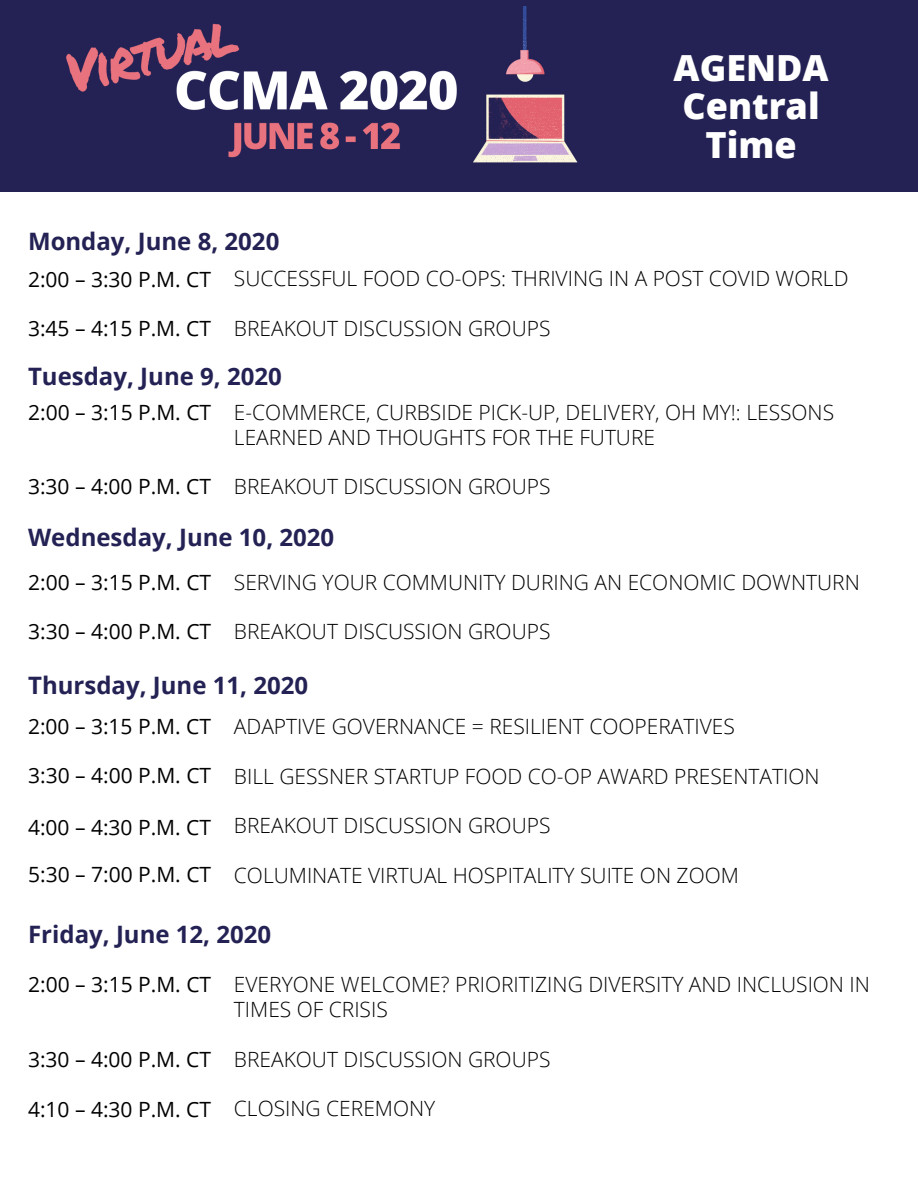
<style>
.page{position:relative;width:918px;height:1188px;background:#fff}
.page>*{position:absolute;margin:0;border:0;box-sizing:border-box;transform-origin:0 0}
.t1{font:800 36px/38.2px "Open Sans";color:#fff;text-align:center}
.t2{font:700 24px "Open Sans";color:#242254}
.t3{font:300 21px/24.8px "Open Sans";color:#000}
.t4{font:21px "Open Sans";color:#000}
.s1{font-weight:400}
</style>
<div class="page">
<div style="left:0;top:0;width:918px;height:192px;background:#242254"></div>
<img style="left:66px;top:7px;width:512px;height:156px">
<p class="t2" style="left:28px;top:224px;width:253px">Monday, June 8, 2020</p>
<h1 class="t1" style="left:674px;top:48px;width:157px">AGENDA<br>Central<br>Time</h1>
<p class="t4" style="left:28px;top:264px;width:185px">2:00 – 3:30 P.M. CT</p>
<p class="t4" style="left:28px;top:313px;width:185px">3:45 – 4:15 P.M. CT</p>
<p class="t3" style="left:234px;top:266px;width:616px">SUCCESSFUL FOOD CO-OPS: THRIVING IN A POST COVID WORLD</p>
<p class="t3" style="left:234px;top:315px;width:318px">BREAKOUT DISCUSSION GROUPS</p>
<p class="t2" style="left:28px;top:359px;width:255px">Tuesday, June 9, 2020</p>
<p class="t4" style="left:28px;top:398px;width:185px">2:00 – 3:15 P.M. CT</p>
<p class="t4" style="left:28px;top:472px;width:185px">3:30 – 4:00 P.M. CT</p>
<p class="t3" style="left:234px;top:400px;width:602px">E-COMMERCE, CURBSIDE PICK-UP, DELIVERY, OH MY!: LESSONS<br>LEARNED AND THOUGHTS FOR THE FUTURE</p>
<p class="t3" style="left:234px;top:474px;width:318px">BREAKOUT DISCUSSION GROUPS</p>
<p class="t2" style="left:28px;top:520px;width:308px">Wednesday, June 10, 2020</p>
<p class="t4" style="left:28px;top:567px;width:185px">2:00 – 3:15 P.M. CT</p>
<p class="t4" style="left:28px;top:617px;width:185px">3:30 – 4:00 P.M. CT</p>
<p class="t3" style="left:234px;top:569px;width:627px">SERVING YOUR COMMUNITY DURING AN ECONOMIC DOWNTURN</p>
<p class="t3" style="left:234px;top:619px;width:318px">BREAKOUT DISCUSSION GROUPS</p>
<p class="t2" style="left:28px;top:669px;width:282px">Thursday, June 11, 2020</p>
<p class="t4" style="left:28px;top:712px;width:185px">2:00 – 3:15 P.M. CT</p>
<p class="t4" style="left:28px;top:761px;width:185px">3:30 – 4:00 P.M. CT</p>
<p class="t4" style="left:28px;top:812px;width:185px">4:00 – 4:30 P.M. CT</p>
<p class="t4" style="left:28px;top:860px;width:185px">5:30 – 7:00 P.M. CT</p>
<p class="t3" style="left:234px;top:714px;width:502px">ADAPTIVE GOVERNANCE = RESILIENT COOPERATIVES</p>
<p class="t3" style="left:234px;top:763px;width:587px">BILL GESSNER STARTUP FOOD CO-OP AWARD PRESENTATION</p>
<p class="t3" style="left:234px;top:813px;width:318px">BREAKOUT DISCUSSION GROUPS</p>
<p class="t3" style="left:234px;top:862px;width:506px">COLUMINATE VIRTUAL HOSPITALITY SUITE ON ZOOM</p>
<p class="t2" style="left:28px;top:917px;width:245px">Friday, June 12, 2020</p>
<p class="t3" style="left:234px;top:972px;width:638px;text-indent:-206px"><span class="s1">2:00 – 3:15 P.M. CT</span> EVERYONE WELCOME? PRIORITIZING DIVERSITY AND INCLUSION IN<br>TIMES OF CRISIS</p>
<p class="t3" style="left:234px;top:1046px;width:318px">BREAKOUT DISCUSSION GROUPS</p>
<p class="t3" style="left:234px;top:1095px;width:203px">CLOSING CEREMONY</p>
<p class="t4" style="left:28px;top:1044px;width:185px">3:30 – 4:00 P.M. CT</p>
<p class="t4" style="left:28px;top:1094px;width:185px">4:10 – 4:30 P.M. CT</p>
</div>
